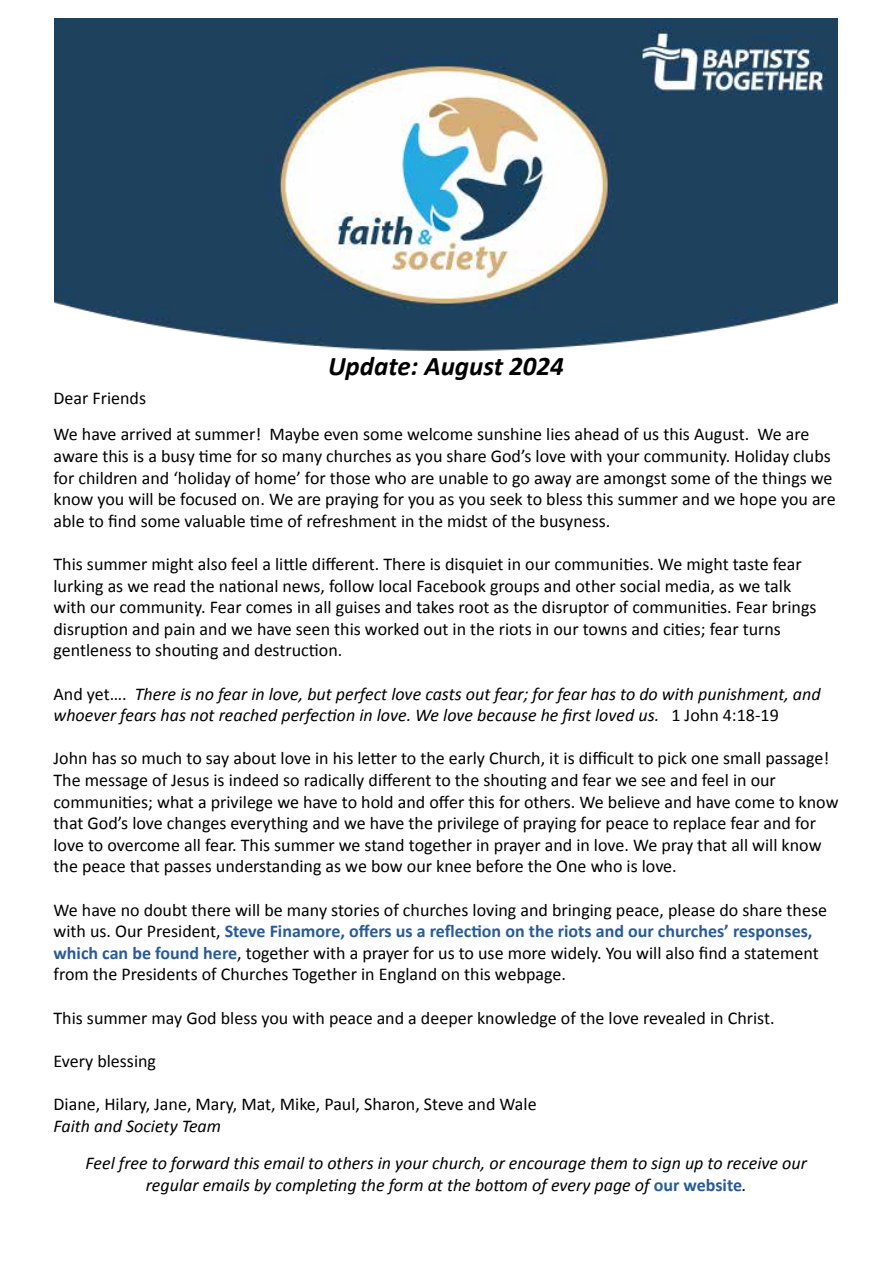
<style>
.page{position:relative;width:893px;height:1263px;background:#fff}
.page>*{position:absolute;margin:0;border:0;box-sizing:border-box;transform-origin:0 0}
.t1{font:italic 700 27px "Calibri";color:#000}
.t2{font:18px/21.6px "Calibri";color:#000}
.t3{font:italic 18px/21.6px "Calibri";color:#000}
.s1{font-style:normal}
.s2{font-weight:700;color:#275b9b}
.s3{font-weight:700;font-style:normal;color:#275b9b}
</style>
<div class="page">
<img style="left:55px;top:19px;width:782px;height:332px">
<h1 class="t1" style="left:328px;top:347px;width:237px">Update: August 2024</h1>
<p class="t2" style="left:54px;top:379px;width:757px;line-height:36.6px">Dear Friends<br>We have arrived at summer! Maybe even some welcome sunshine lies ahead of us this August. We are</p>
<p class="t2" style="left:54px;top:445px;width:784px">aware this is a busy time for so many churches as you share God’s love with your community. Holiday clubs for children and ‘holiday of home’ for those who are unable to go away are amongst some of the things we know you will be focused on. We are praying for you as you seek to bless this summer and we hope you are able to find some valuable time of refreshment in the midst of the busyness.</p>
<p class="t2" style="left:54px;top:553px;width:764px">This summer might also feel a little different. There is disquiet in our communities. We might taste fear lurking as we read the national news, follow local Facebook groups and other social media, as we talk with our community. Fear comes in all guises and takes root as the disruptor of communities. Fear brings disruption and pain and we have seen this worked out in the riots in our towns and cities; fear turns gentleness to shouting and destruction.</p>
<p class="t3" style="left:54px;top:682px;width:769px"><span class="s1">And yet….</span> There is no fear in love, but perfect love casts out fear; for fear has to do with punishment, and whoever fears has not reached perfection in love. We love because he first loved us. <span class="s1">1 John 4:18-19</span></p>
<p class="t2" style="left:54px;top:747px;width:786px">John has so much to say about love in his letter to the early Church, it is difficult to pick one small passage!<br>The message of Jesus is indeed so radically different to the shouting and fear we see and feel in our communities; what a privilege we have to hold and offer this for others. We believe and have come to know that God’s love changes everything and we have the privilege of praying for peace to replace fear and for love to overcome all fear. This summer we stand together in prayer and in love. We pray that all will know the peace that passes understanding as we bow our knee before the One who is love.</p>
<p class="t2" style="left:54px;top:898px;width:775px">We have no doubt there will be many stories of churches loving and bringing peace, please do share these with us. Our President, <span class="s2">Steve Finamore, offers us a reflection on the riots and our churches’ responses, which can be found here</span>, together with a prayer for us to use more widely. You will also find a statement from the Presidents of Churches Together in England on this webpage.</p>
<p class="t2" style="left:54px;top:1006px;width:723px">This summer may God bless you with peace and a deeper knowledge of the love revealed in Christ.</p>
<p class="t2" style="left:54px;top:1049px;width:104px">Every blessing</p>
<p class="t2" style="left:54px;top:1093px;width:485px">Diane, Hilary, Jane, Mary, Mat, Mike, Paul, Sharon, Steve and Wale</p>
<p class="t3" style="left:86px;top:1106px;width:723px;line-height:37.8px;text-indent:-32px">Faith and Society Team<br>Feel free to forward this email to others in your church, or encourage them to sign up to receive our</p>
<p class="t3" style="left:146px;top:1173px;width:602px">regular emails by completing the form at the bottom of every page of <span class="s3">our website</span>.</p>
</div>
